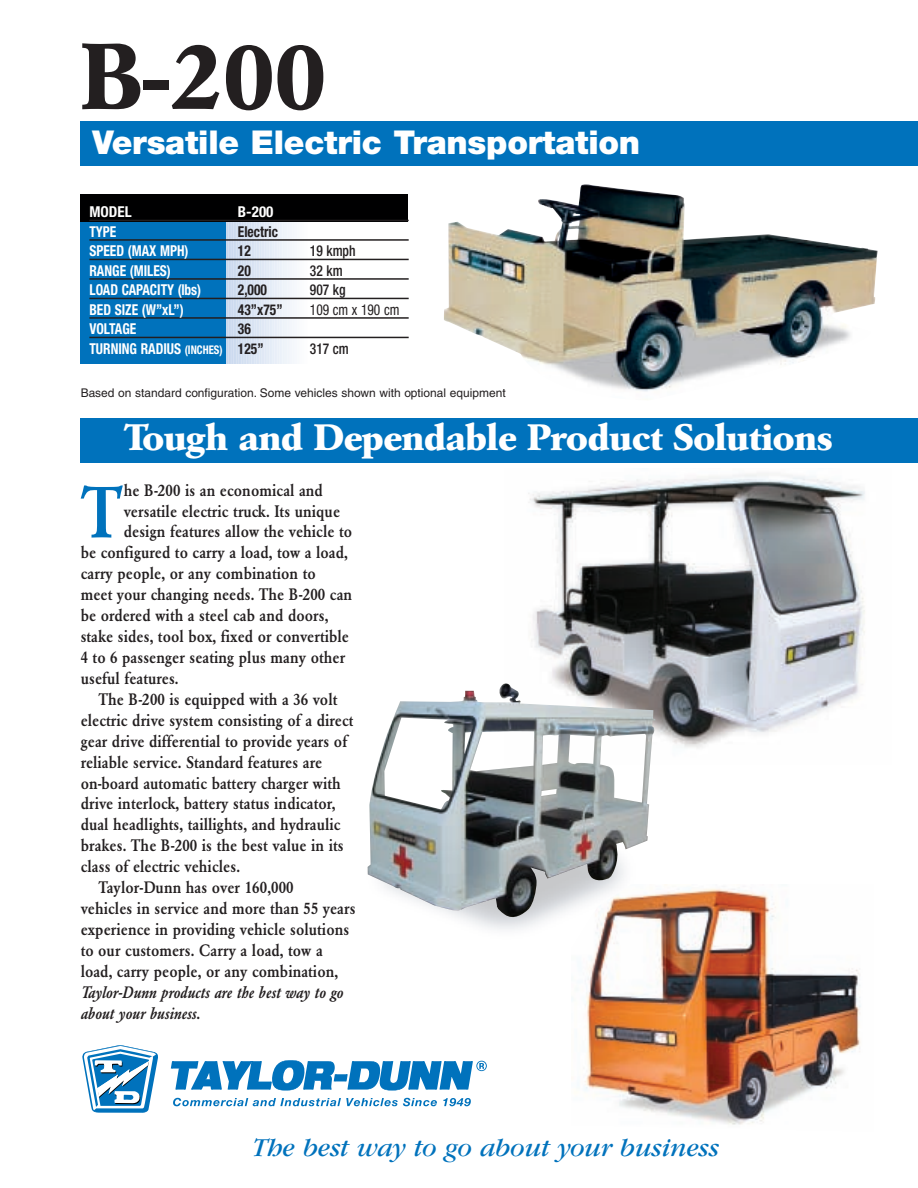
<style>
.page{position:relative;width:918px;height:1188px;background:#fff}
.page>*{position:absolute;margin:0;border:0;box-sizing:border-box;transform-origin:0 0}
.t1{font:700 92.7px "Garamond BE";color:#231f20}
.t2{font:500 71.55px "Garamond BE";color:#0072bc;scale:.9 1}
.t3{font:700 36.3px "Garamond BE";letter-spacing:-.005em;color:#fff;scale:1.11 1}
.t4{font:900 32.85px "Helvetica Neue";letter-spacing:-.005em;color:#fff}
.t5{font:italic 27px "Garamond";letter-spacing:-.005em;color:#0072bc}
.t6{font:500 16.5px "Garamond BE";letter-spacing:.005em;color:#231f20;scale:.9 1}
.t7{font:italic 500 16.5px/20.9px "Garamond BE";letter-spacing:.005em;color:#231f20;scale:.9 1}
.t8{font:700 condensed 15px/19.5px "Helvetica Neue";color:#fff;scale:.9 1}
.t9{font:700 condensed 15px "Helvetica Neue";color:#231f20;scale:.9 1}
.t10{font:500 condensed 15px "Helvetica Neue";color:#231f20;scale:.9 1}
.t11{font:condensed 15px "Helvetica Neue";color:#231f20;scale:.9 1}
.t12{font:700 condensed 15px "Helvetica Neue";color:#fff}
.t13{font:12px "Helvetica";color:#231f20}
.s1{color:#231f20}
.s2{font-size:12px}
.s3{font-style:normal}
</style>
<div class="page">
<hr style="left:225px;top:219px;width:2px;height:145px;background:#c7d7ee">
<hr style="left:227px;top:219px;width:2px;height:145px;background:#c8d8ee">
<hr style="left:228px;top:219px;width:2px;height:145px;background:#c9d8ee">
<hr style="left:230px;top:219px;width:2px;height:145px;background:#cbdaef">
<hr style="left:231px;top:219px;width:3px;height:145px;background:#ccdaef">
<hr style="left:233px;top:219px;width:2px;height:145px;background:#cddbef">
<hr style="left:235px;top:219px;width:2px;height:145px;background:#cedcef">
<hr style="left:236px;top:219px;width:3px;height:145px;background:#cfddf0">
<hr style="left:238px;top:219px;width:2px;height:145px;background:#d0ddf0">
<hr style="left:240px;top:219px;width:2px;height:145px;background:#d1def1">
<hr style="left:241px;top:219px;width:3px;height:145px;background:#d2dff1">
<hr style="left:243px;top:219px;width:2px;height:145px;background:#d3e0f1">
<hr style="left:245px;top:219px;width:2px;height:145px;background:#d4e0f1">
<hr style="left:246px;top:219px;width:2px;height:145px;background:#d5e0f2">
<hr style="left:248px;top:219px;width:2px;height:145px;background:#d6e2f2">
<hr style="left:249px;top:219px;width:3px;height:145px;background:#d7e2f2">
<hr style="left:251px;top:219px;width:2px;height:145px;background:#d8e3f3">
<hr style="left:253px;top:219px;width:2px;height:145px;background:#d9e3f3">
<hr style="left:254px;top:219px;width:3px;height:145px;background:#dae5f4">
<hr style="left:256px;top:219px;width:2px;height:145px;background:#dbe5f4">
<hr style="left:258px;top:219px;width:2px;height:145px;background:#dce6f4">
<hr style="left:259px;top:219px;width:3px;height:145px;background:#dde7f4">
<hr style="left:261px;top:219px;width:2px;height:145px;background:#dfe8f5">
<hr style="left:263px;top:219px;width:2px;height:145px;background:#e0e8f5">
<hr style="left:264px;top:219px;width:2px;height:145px;background:#e1e9f6">
<hr style="left:266px;top:219px;width:2px;height:145px;background:#e2ebf6">
<hr style="left:267px;top:219px;width:3px;height:145px;background:#e3ebf6">
<hr style="left:269px;top:219px;width:2px;height:145px;background:#e4ecf7">
<hr style="left:271px;top:219px;width:2px;height:145px;background:#e5edf7">
<hr style="left:272px;top:219px;width:3px;height:145px;background:#e7eef8">
<hr style="left:274px;top:219px;width:2px;height:145px;background:#e8eef8">
<hr style="left:276px;top:219px;width:2px;height:145px;background:#e9eff8">
<hr style="left:277px;top:219px;width:3px;height:145px;background:#eaf0f8">
<hr style="left:279px;top:219px;width:2px;height:145px;background:#ebf1f9">
<hr style="left:281px;top:219px;width:2px;height:145px;background:#ecf2f9">
<hr style="left:282px;top:219px;width:3px;height:145px;background:#edf3f9">
<hr style="left:284px;top:219px;width:2px;height:145px;background:#eef3f9">
<hr style="left:286px;top:219px;width:2px;height:145px;background:#eff4fa">
<hr style="left:287px;top:219px;width:2px;height:145px;background:#f0f5fa">
<hr style="left:289px;top:219px;width:2px;height:145px;background:#f2f5fa">
<hr style="left:290px;top:219px;width:3px;height:145px;background:#f3f6fb">
<hr style="left:292px;top:219px;width:2px;height:145px;background:#f4f7fb">
<hr style="left:294px;top:219px;width:2px;height:145px;background:#f5f8fc">
<hr style="left:295px;top:219px;width:3px;height:145px;background:#f6f8fc">
<hr style="left:297px;top:219px;width:2px;height:145px;background:#f7fafc">
<hr style="left:299px;top:219px;width:2px;height:145px;background:#f9fafc">
<hr style="left:300px;top:219px;width:3px;height:145px;background:#fafbfd">
<hr style="left:302px;top:219px;width:2px;height:145px;background:#fbfcfd">
<div style="left:81px;top:219px;width:145px;height:145px;background:#0072bc"></div>
<div style="left:81px;top:195px;width:327px;height:27px;background:#000001"></div>
<hr style="left:89px;top:220px;width:320px;height:1px;background:#231f20">
<hr style="left:89px;top:239px;width:320px;height:2px;background:#231f20">
<hr style="left:89px;top:259px;width:320px;height:1px;background:#231f20">
<hr style="left:89px;top:278px;width:320px;height:2px;background:#231f20">
<hr style="left:89px;top:298px;width:320px;height:1px;background:#231f20">
<hr style="left:89px;top:317px;width:320px;height:2px;background:#231f20">
<hr style="left:89px;top:337px;width:320px;height:1px;background:#231f20">
<div style="left:81px;top:121px;width:837px;height:45px;background:#0072bc"></div>
<div style="left:81px;top:418px;width:837px;height:44px;background:#0072bc"></div>
<img style="left:444px;top:184px;width:434px;height:208px">
<svg style="left:83px;top:1045px;width:74px;height:68px"></svg>
<svg style="left:173px;top:1098px;width:264px;height:8px"></svg>
<svg style="left:443px;top:1098px;width:28px;height:8px"></svg>
<svg style="left:171px;top:1060px;width:316px;height:30px"></svg>
<img style="left:528px;top:473px;width:337px;height:275px">
<svg style="left:655px;top:717px;width:15px;height:168px"></svg>
<img style="left:368px;top:683px;width:287px;height:238px">
<img style="left:572px;top:885px;width:289px;height:240px">
<h1 class="t1" style="left:81px;top:40px;width:248px">B-200</h1>
<h3 class="t4" style="left:93px;top:131px;width:549px">Versatile Electric Transportation</h3>
<p class="t12" style="left:89px;top:206px;width:44px">MODEL</p>
<p class="t12" style="left:238px;top:206px;width:37px">B-200</p>
<p class="t8" style="left:89px;top:223px;width:31px">TYPE</p>
<p class="t9" style="left:238px;top:226px;width:46px">Electric</p>
<p class="t8" style="left:89px;top:242px;width:112px">SPEED (MAX MPH)</p>
<p class="t9" style="left:238px;top:245px;width:16px">12</p>
<p class="t10" style="left:310px;top:245px;width:52px">19 kmph</p>
<p class="t8" style="left:89px;top:262px;width:92px">RANGE (MILES)</p>
<p class="t9" style="left:238px;top:265px;width:16px">20</p>
<p class="t10" style="left:310px;top:265px;width:38px">32 km</p>
<p class="t8" style="left:89px;top:281px;width:125px">LOAD CAPACITY (lbs)</p>
<p class="t9" style="left:238px;top:284px;width:34px">2,000</p>
<p class="t10" style="left:310px;top:284px;width:41px">907 kg</p>
<p class="t8" style="left:89px;top:301px;width:106px">BED SIZE (W”xL”)</p>
<p class="t9" style="left:238px;top:304px;width:51px">43”x75”</p>
<p class="t11" style="left:310px;top:304px;width:101px">109 cm x 190 cm</p>
<p class="t8" style="left:89px;top:320px;width:54px">VOLTAGE</p>
<p class="t8" style="left:89px;top:320px;width:195px;text-indent:149px"><span class="s1">36<br></span>TURNING RADIUS <span class="s2">(INCHES)</span> <span class="s1">125”</span></p>
<p class="t10" style="left:310px;top:343px;width:45px">317 cm</p>
<p class="t13" style="left:81px;top:389px;width:426px">Based on standard configuration. Some vehicles shown with optional equipment</p>
<h3 class="t3" style="left:124px;top:422px;width:640px">Tough and Dependable Product Solutions</h3>
<h2 class="t2" style="left:81px;top:484px;width:49px">T</h2>
<p class="t6" style="left:124px;top:483px;width:223px">he B-200 is an economical and</p>
<p class="t6" style="left:124px;top:504px;width:242px">versatile electric truck. Its unique</p>
<p class="t6" style="left:124px;top:525px;width:255px">design features allow the vehicle to</p>
<p class="t6" style="left:81px;top:546px;width:298px">be configured to carry a load, tow a load,</p>
<p class="t6" style="left:81px;top:567px;width:263px">carry people, or any combination to</p>
<p class="t6" style="left:81px;top:588px;width:303px">meet your changing needs. The B-200 can</p>
<p class="t6" style="left:81px;top:609px;width:277px">be ordered with a steel cab and doors,</p>
<p class="t6" style="left:81px;top:630px;width:300px">stake sides, tool box, fixed or convertible</p>
<p class="t6" style="left:81px;top:651px;width:295px">4 to 6 passenger seating plus many other</p>
<p class="t6" style="left:81px;top:671px;width:110px">useful features.</p>
<p class="t6" style="left:99px;top:692px;width:267px">The B-200 is equipped with a 36 volt</p>
<p class="t6" style="left:81px;top:713px;width:305px">electric drive system consisting of a direct</p>
<p class="t6" style="left:81px;top:734px;width:298px">gear drive differential to provide years of</p>
<p class="t6" style="left:81px;top:755px;width:270px">reliable service. Standard features are</p>
<p class="t6" style="left:81px;top:776px;width:291px">on-board automatic battery charger with</p>
<p class="t6" style="left:81px;top:797px;width:285px">drive interlock, battery status indicator,</p>
<p class="t6" style="left:81px;top:818px;width:290px">dual headlights, taillights, and hydraulic</p>
<p class="t6" style="left:81px;top:839px;width:294px">brakes. The B-200 is the best value in its</p>
<p class="t6" style="left:81px;top:860px;width:179px">class of electric vehicles.</p>
<p class="t6" style="left:99px;top:881px;width:218px">Taylor-Dunn has over 160,000</p>
<p class="t6" style="left:81px;top:902px;width:307px">vehicles in service and more than 55 years</p>
<p class="t6" style="left:81px;top:923px;width:300px">experience in providing vehicle solutions</p>
<p class="t6" style="left:81px;top:943px;width:271px">to our customers. Carry a load, tow a</p>
<p class="t6" style="left:81px;top:964px;width:288px">load, carry people, or any combination,</p>
<p class="t7" style="left:81px;top:983px;width:293px">Taylor-Dunn products are the best way to go about your business<span class="s3">.</span></p>
<h3 class="t5" style="left:252px;top:1139px;width:468px">The best way to go about your business</h3>
</div>
